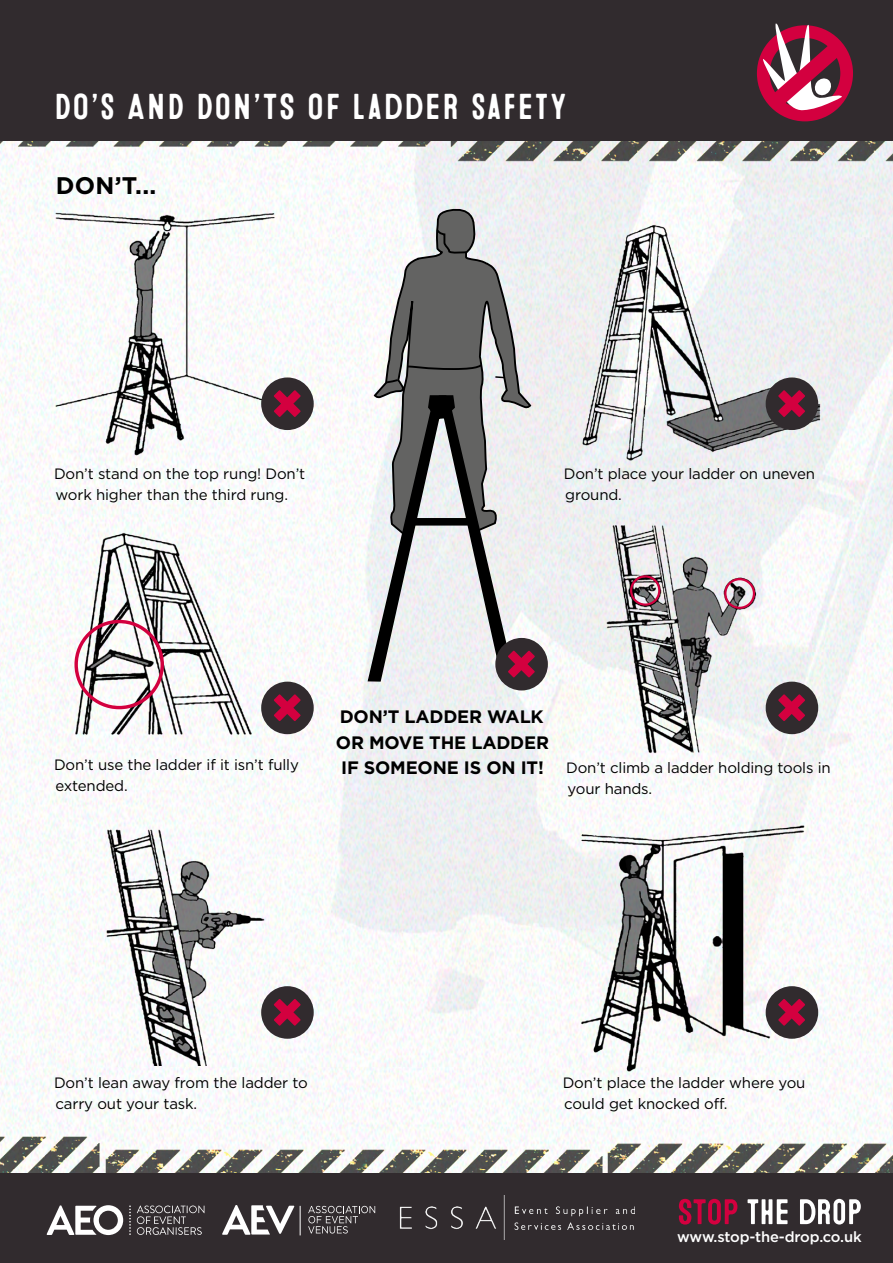
<style>
.page{position:relative;width:893px;height:1263px;background:#fff}
.page>*{position:absolute;margin:0;border:0;box-sizing:border-box;transform-origin:0 0}
.t1{font:36px "Microbrew Soft One";letter-spacing:.04em;color:#fff}
.t2{font:700 24px "Gotham";color:#000}
.t3{font:700 18px/25.5px "Gotham";letter-spacing:-.01em;color:#000}
.t4{font:15px/21px "Gotham";letter-spacing:-.01em;color:#000}
.t5{font:500 14.7px "Gotham";letter-spacing:-.015em;color:#fff}
</style>
<div class="page">
<img style="left:0;top:140px;width:893px;height:1033px">
<div style="left:0;top:0;width:893px;height:140px;background:#312b2e"></div>
<svg style="left:756px;top:23px;width:97px;height:99px"></svg>
<div style="left:0;top:1173px;width:893px;height:90px;background:#312b2e"></div>
<img style="left:399px;top:1195px;width:235px;height:44px">
<svg style="left:748px;top:1199px;width:113px;height:25px"></svg>
<svg style="left:679px;top:1199px;width:58px;height:25px"></svg>
<svg style="left:137px;top:1205px;width:67px;height:30px"></svg>
<svg style="left:47px;top:1205px;width:76px;height:30px"></svg>
<svg style="left:129px;top:1205px;width:2px;height:30px"></svg>
<svg style="left:300px;top:1206px;width:1px;height:29px"></svg>
<svg style="left:308px;top:1206px;width:67px;height:27px"></svg>
<svg style="left:222px;top:1205px;width:72px;height:30px"></svg>
<img style="left:53px;top:188px;width:229px;height:279px">
<div style="left:261px;top:377px;width:53px;height:53px;background:#312b2e;border-radius:50%"></div>
<svg style="left:274px;top:390px;width:27px;height:27px"></svg>
<div style="left:261px;top:682px;width:53px;height:52px;background:#312b2e;border-radius:50%"></div>
<svg style="left:278px;top:694px;width:23px;height:27px"></svg>
<div style="left:766px;top:682px;width:52px;height:52px;background:#312b2e;border-radius:50%"></div>
<svg style="left:778px;top:694px;width:27px;height:27px"></svg>
<div style="left:261px;top:986px;width:53px;height:53px;background:#312b2e;border-radius:50%"></div>
<svg style="left:278px;top:999px;width:23px;height:27px"></svg>
<img style="left:558px;top:200px;width:275px;height:267px">
<svg style="left:373px;top:206px;width:159px;height:188px"></svg>
<svg style="left:405px;top:363px;width:78px;height:8px"></svg>
<svg style="left:435px;top:228px;width:33px;height:26px"></svg>
<svg style="left:384px;top:378px;width:15px;height:6px"></svg>
<div style="left:495px;top:638px;width:53px;height:52px;background:#312b2e;border-radius:50%"></div>
<svg style="left:367px;top:394px;width:168px;height:288px"></svg>
<img style="left:56px;top:517px;width:222px;height:242px">
<div style="left:74px;top:620px;width:90px;height:89px;border:3px solid #d3003f;border-radius:50%"></div>
<img style="left:53px;top:823px;width:225px;height:242px">
<div style="left:766px;top:377px;width:52px;height:53px;background:#312b2e;border-radius:50%"></div>
<svg style="left:778px;top:390px;width:27px;height:27px"></svg>
<img style="left:586px;top:507px;width:181px;height:256px">
<div style="left:630px;top:575px;width:30px;height:31px;border:2px solid #d3003f;border-radius:50%"></div>
<div style="left:724px;top:578px;width:31px;height:31px;border:2px solid #d3003f;border-radius:50%"></div>
<img style="left:558px;top:811px;width:260px;height:275px">
<h1 class="t1" style="left:54px;top:86px;width:514px">DO’S AND DON’TS OF LADDER SAFETY</h1>
<h2 class="t2" style="left:56px;top:171px;width:102px">DON’T...</h2>
<p class="t4" style="left:54px;top:463px;width:253px">Don’t stand on the top rung! Don’t work higher than the third rung.</p>
<p class="t4" style="left:564px;top:463px;width:253px">Don’t place your ladder on uneven ground.</p>
<p class="t3" style="left:336px;top:704px;width:215px">DON’T LADDER WALK<br>OR MOVE THE LADDER<br>IF SOMEONE IS ON IT!</p>
<p class="t4" style="left:54px;top:754px;width:246px">Don’t use the ladder if it isn’t fully extended.</p>
<p class="t4" style="left:566px;top:757px;width:266px">Don’t climb a ladder holding tools in your hands.</p>
<p class="t4" style="left:54px;top:1072px;width:255px">Don’t lean away from the ladder to carry out your task.</p>
<p class="t4" style="left:563px;top:1072px;width:244px">Don’t place the ladder where you could get knocked off.</p>
<p class="t5" style="left:677px;top:1228px;width:186px">www.stop-the-drop.co.uk</p>
</div>
